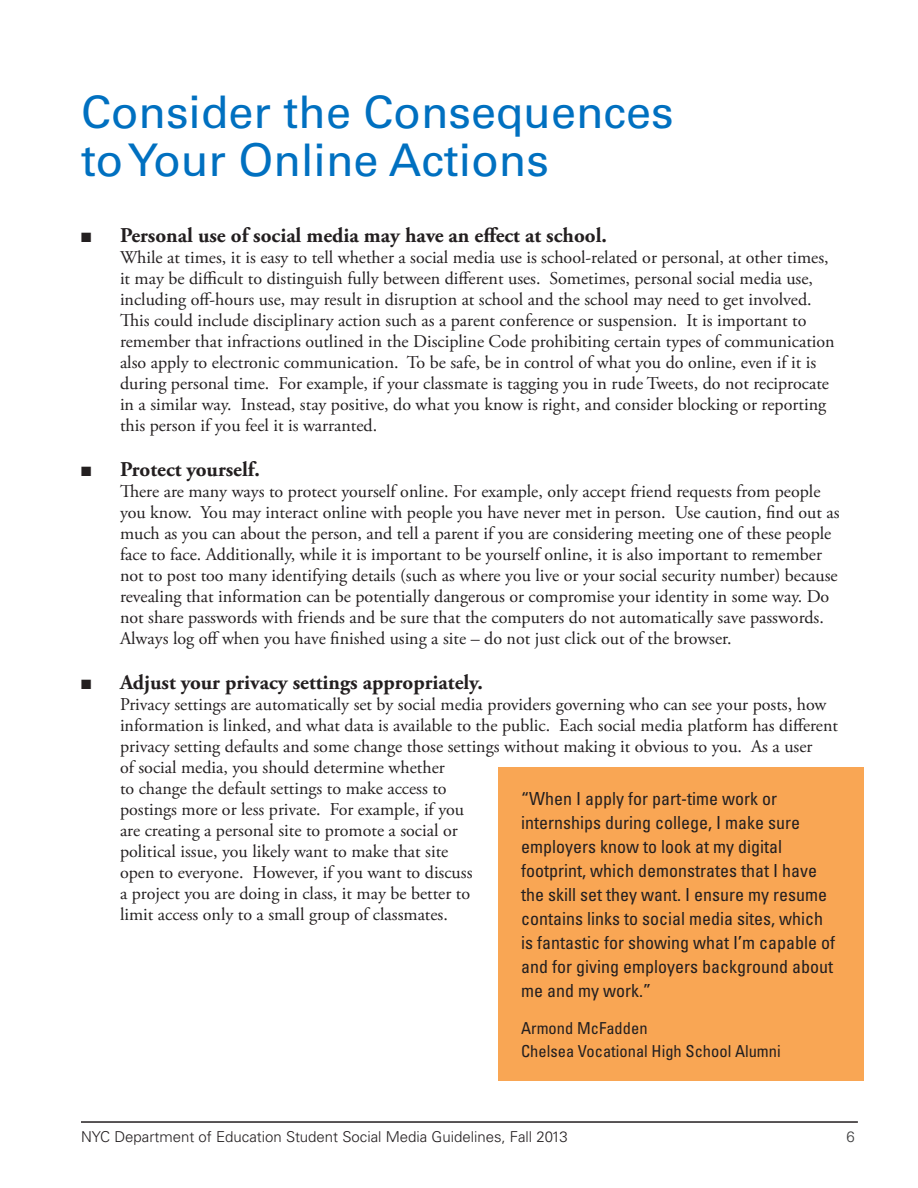
<style>
.page{position:relative;width:918px;height:1188px;background:#fff}
.page>*{position:absolute;margin:0;border:0;box-sizing:border-box;transform-origin:0 0}
.t1{font:45px "Univers";color:#0070c0}
.t2{font:700 21px "Adobe Garamond Pro";color:#231f20}
.t3{font:18px/21px "Adobe Garamond Pro";color:#231f20}
.t4{font:condensed 18px/24px "Univers";color:#231f20}
.t5{font:condensed 16.5px "Univers";color:#231f20}
.t6{font:300 15px "Univers";color:#231f20}
.t7{font:300 15px "Univers";color:#3e3e3f}
</style>
<div class="page">
<hr style="left:81px;top:1121px;width:777px;height:2px;background:#231f20">
<div style="left:498px;top:767px;width:366px;height:313px;background:#f9a654"></div>
<p class="t1" style="left:81px;top:86px;width:594px">Consider the Consequences</p>
<p class="t1" style="left:81px;top:134px;width:469px">to Your Online Actions</p>
<p class="t2" style="left:81px;top:223px;width:527px">■ Personal use of social media may have an effect at school.</p>
<p class="t3" style="left:120px;top:248px;width:716px">While at times, it is easy to tell whether a social media use is school-related or personal, at other times, it may be difficult to distinguish fully between different uses. Sometimes, personal social media use, including off-hours use, may result in disruption at school and the school may need to get involved.<br>This could include disciplinary action such as a parent conference or suspension. It is important to remember that infractions outlined in the Discipline Code prohibiting certain types of communication also apply to electronic communication. To be safe, be in control of what you do online, even if it is during personal time. For example, if your classmate is tagging you in rude Tweets, do not reciprocate in a similar way. Instead, stay positive, do what you know is right, and consider blocking or reporting this person if you feel it is warranted.</p>
<p class="t2" style="left:81px;top:457px;width:180px">■ Protect yourself.</p>
<p class="t3" style="left:120px;top:482px;width:721px">There are many ways to protect yourself online. For example, only accept friend requests from people you know. You may interact online with people you have never met in person. Use caution, find out as much as you can about the person, and tell a parent if you are considering meeting one of these people face to face. Additionally, while it is important to be yourself online, it is also important to remember not to post too many identifying details (such as where you live or your social security number) because revealing that information can be potentially dangerous or compromise your identity in some way. Do not share passwords with friends and be sure that the computers do not automatically save passwords.<br>Always log off when you have finished using a site – do not just click out of the browser.</p>
<p class="t2" style="left:81px;top:670px;width:403px">■ Adjust your privacy settings appropriately.</p>
<p class="t3" style="left:120px;top:695px;width:720px">Privacy settings are automatically set by social media providers governing who can see your posts, how information is linked, and what data is available to the public. Each social media platform has different privacy setting defaults and some change those settings without making it obvious to you. As a user<br>of social media, you should determine whether<br>to change the default settings to make access to<br>postings more or less private. For example, if you<br>are creating a personal site to promote a social or<br>political issue, you likely want to make that site<br>open to everyone. However, if you want to discuss<br>a project you are doing in class, it may be better to<br>limit access only to a small group of classmates.</p>
<p class="t4" style="left:521px;top:786px;width:315px">“When I apply for part-time work or internships during college, I make sure employers know to look at my digital footprint, which demonstrates that I have the skill set they want. I ensure my resume contains links to social media sites, which is fantastic for showing what I’m capable of and for giving employers background about me and my work.”</p>
<p class="t5" style="left:521px;top:1018px;width:128px">Armond McFadden</p>
<p class="t5" style="left:521px;top:1041px;width:261px">Chelsea Vocational High School Alumni</p>
<p class="t6" style="left:81px;top:1128px;width:488px">NYC Department of Education Student Social Media Guidelines, Fall 2013</p>
<p class="t7" style="left:847px;top:1128px;width:10px">6</p>
</div>
